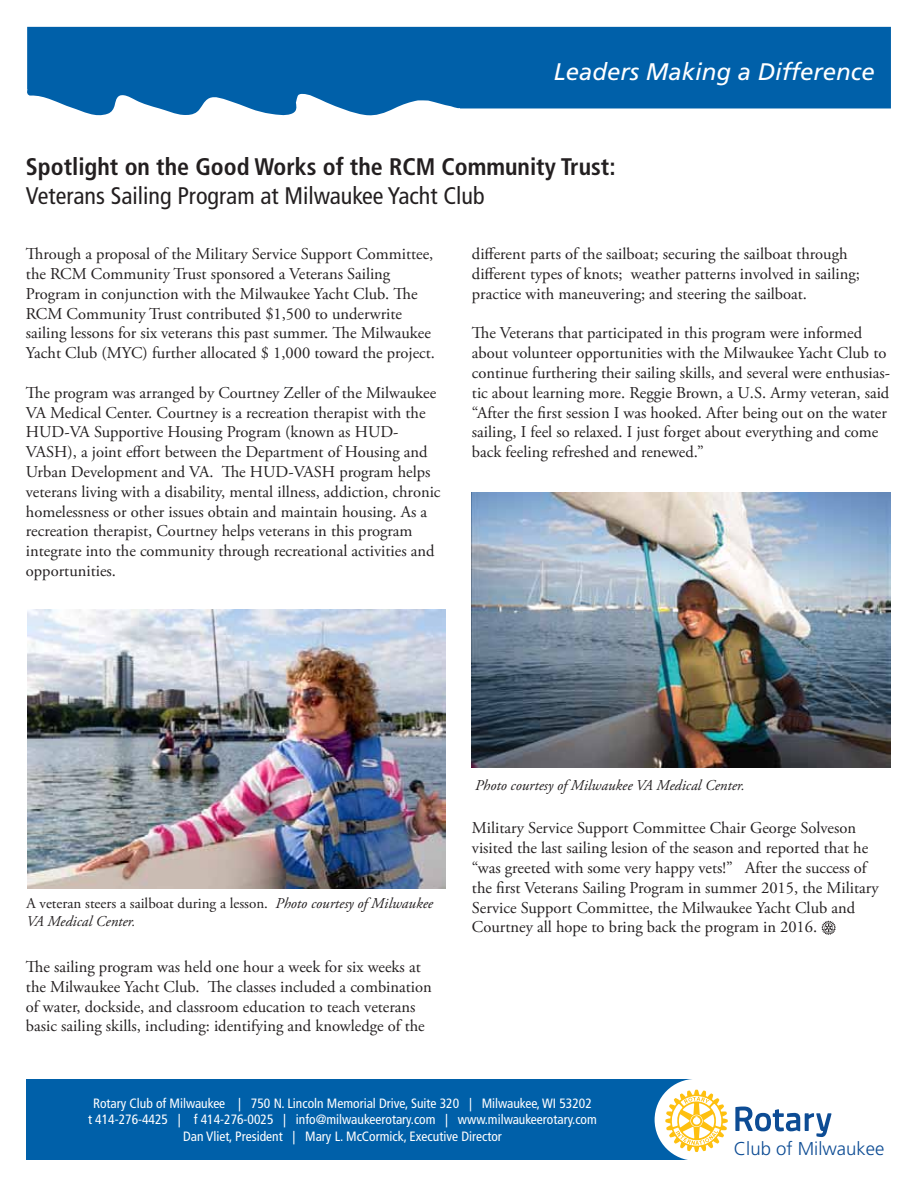
<style>
.page{position:relative;width:918px;height:1188px;background:#fff}
.page>*{position:absolute;margin:0;border:0;box-sizing:border-box;transform-origin:0 0}
.t1{font:700 condensed 24px "Frutiger LT Std";color:#231f20}
.t2{font:condensed 24px "Frutiger LT Std";color:#231f20}
.t3{font:italic 24px "Frutiger LT Std";color:#fff}
.t4{font:300 18.6px "Frutiger";color:#0d4c94}
.t5{font:16.5px/19.8px "Adobe Garamond Pro";color:#231f20}
.t6{font:italic 15px/18px "Adobe Garamond Pro";color:#231f20}
.t7{font:condensed 13.5px/16.2px "Frutiger LT Std";color:#fff;text-align:center}
.s1{font-style:normal}
</style>
<div class="page">
<svg style="left:27px;top:27px;width:864px;height:89px;background:#186fb1"></svg>
<div style="left:27px;top:1080px;width:669px;height:80px;background:#0060a9"></div>
<div style="left:655px;top:1079px;width:81px;height:82px;background:#fff;border-radius:50%"></div>
<svg style="left:822px;top:921px;width:14px;height:14px"></svg>
<svg style="left:735px;top:1107px;width:97px;height:30px"></svg>
<svg style="left:665px;top:1090px;width:63px;height:62px"></svg>
<img style="left:27px;top:609px;width:418px;height:279px">
<img style="left:471px;top:492px;width:420px;height:275px">
<h1 class="t3" style="left:554px;top:57px;width:322px">Leaders Making a Difference</h1>
<h1 class="t1" style="left:26px;top:152px;width:591px">Spotlight on the Good Works of the RCM Community Trust:</h1>
<h1 class="t2" style="left:26px;top:181px;width:460px">Veterans Sailing Program at Milwaukee Yacht Club</h1>
<p class="t5" style="left:26px;top:245px;width:411px">Through a proposal of the Military Service Support Committee, the RCM Community Trust sponsored a Veterans Sailing Program in conjunction with the Milwaukee Yacht Club. The RCM Community Trust contributed $1,500 to underwrite sailing lessons for six veterans this past summer. The Milwaukee Yacht Club (MYC) further allocated $ 1,000 toward the project.</p>
<p class="t5" style="left:26px;top:383px;width:416px">The program was arranged by Courtney Zeller of the Milwaukee VA Medical Center. Courtney is a recreation therapist with the HUD-VA Supportive Housing Program (known as HUD-VASH), a joint effort between the Department of Housing and Urban Development and VA. The HUD-VASH program helps veterans living with a disability, mental illness, addiction, chronic homelessness or other issues obtain and maintain housing. As a recreation therapist, Courtney helps veterans in this program integrate into the community through recreational activities and opportunities.</p>
<p class="t5" style="left:472px;top:245px;width:389px">different parts of the sailboat; securing the sailboat through different types of knots; weather patterns involved in sailing; practice with maneuvering; and steering the sailboat.</p>
<p class="t5" style="left:472px;top:324px;width:420px">The Veterans that participated in this program were informed about volunteer opportunities with the Milwaukee Yacht Club to continue furthering their sailing skills, and several were enthusias&shy;tic about learning more. Reggie Brown, a U.S. Army veteran, said “After the first session I was hooked. After being out on the water sailing, I feel so relaxed. I just forget about everything and come back feeling refreshed and renewed.”</p>
<p class="t6" style="left:27px;top:895px;width:408px"><span class="s1">A veteran steers a sailboat during a lesson.</span> Photo courtesy of Milwaukee<br>VA Medical Center.</p>
<p class="t5" style="left:26px;top:958px;width:407px">The sailing program was held one hour a week for six weeks at the Milwaukee Yacht Club. The classes included a combination of water, dockside, and classroom education to teach veterans basic sailing skills, including: identifying and knowledge of the</p>
<p class="t6" style="left:475px;top:777px;width:271px">Photo courtesy of Milwaukee VA Medical Center.</p>
<p class="t5" style="left:472px;top:819px;width:408px">Military Service Support Committee Chair George Solveson visited the last sailing lesion of the season and reported that he “was greeted with some very happy vets!” After the success of the first Veterans Sailing Program in summer 2015, the Military Service Support Committee, the Milwaukee Yacht Club and Courtney all hope to bring back the program in 2016.</p>
<p class="t7" style="left:88px;top:1095px;width:510px">Rotary Club of Milwaukee | 750 N. Lincoln Memorial Drive, Suite 320 | Milwaukee, WI 53202<br>t 414-276-4425 | f 414-276-0025 | info@milwaukeerotary.com | www.milwaukeerotary.com<br>Dan Vliet, President | Mary L. McCormick, Executive Director</p>
<p class="t4" style="left:734px;top:1139px;width:152px">Club of Milwaukee</p>
</div>
